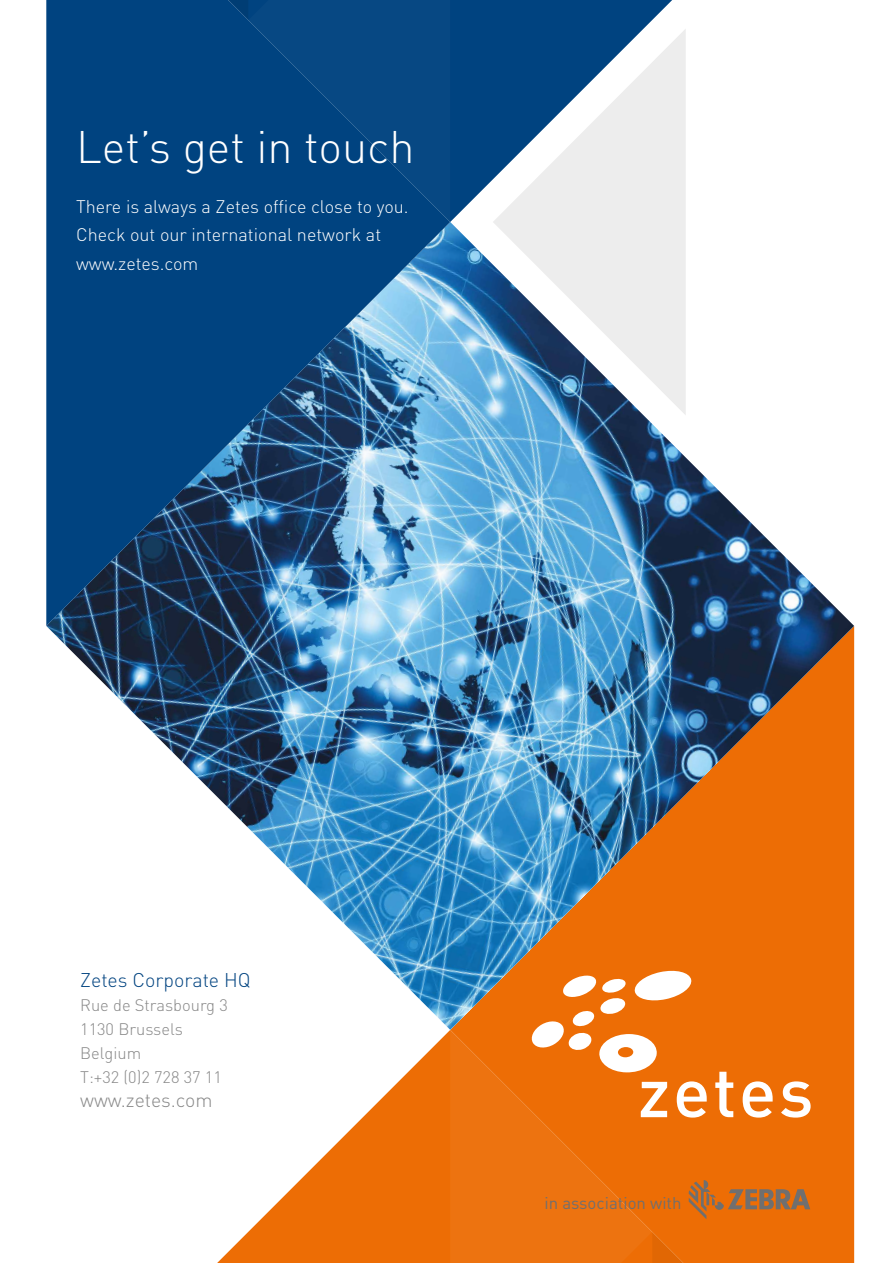
<style>
.page{position:relative;width:893px;height:1263px;background:#fff}
.page>*{position:absolute;margin:0;border:0;box-sizing:border-box;transform-origin:0 0}
.t1{font:300 45px "DIN";color:#fff}
.t2{font:300 19.65px "DIN";color:#004380}
.t3{font:300 19.5px "DIN";color:#878787}
.t4{font:300 18px/28.5px "DIN";color:#fff}
.t5{font:16.8px "DIN Pro";color:#706f6f}
.t6{font:300 16.5px/24px "DIN";color:#878787}
</style>
<div class="page">
<div style="left:683px;top:1030px;width:171px;height:202px;background:#ed6d05"></div>
<img style="left:46px;top:222px;width:808px;height:808px">
<svg style="left:46px;top:222px;width:404px;height:404px;background:#285f8f"></svg>
<svg style="left:450px;top:0;width:222px;height:222px;background:#16538b"></svg>
<div style="left:46px;top:0;width:404px;height:222px;background:#004380"></div>
<svg style="left:217px;top:1030px;width:466px;height:233px;fill:#ed6d05"></svg>
<svg style="left:450px;top:1030px;width:202px;height:233px;background:#ed700c"></svg>
<svg style="left:652px;top:1232px;width:202px;height:31px;background:#ec6c05"></svg>
<svg style="left:493px;top:29px;width:193px;height:386px;fill:#ededed"></svg>
<svg style="left:530px;top:969px;width:163px;height:104px"></svg>
<svg style="left:641px;top:1082px;width:26px;height:35px"></svg>
<svg style="left:677px;top:1081px;width:30px;height:36px"></svg>
<svg style="left:715px;top:1072px;width:18px;height:45px"></svg>
<svg style="left:743px;top:1081px;width:30px;height:36px"></svg>
<svg style="left:781px;top:1081px;width:30px;height:36px"></svg>
<svg style="left:689px;top:1180px;width:121px;height:39px;background:#c76d24"></svg>
<h1 class="t1" style="left:76px;top:119px;width:340px">Let’s get in touch</h1>
<p class="t4" style="left:76px;top:192px;width:334px">There is always a Zetes office close to you.<br>Check out our international network at www.zetes.com</p>
<p class="t2" style="left:80px;top:967px;width:172px">Zetes Corporate HQ</p>
<p class="t6" style="left:80px;top:992px;width:149px">Rue de Strasbourg 3<br>1130 Brussels<br>Belgium<br>T:+32 (0)2 728 37 11</p>
<p class="t3" style="left:80px;top:1088px;width:134px">www.zetes.com</p>
<p class="t5" style="left:544px;top:1192px;width:139px">in association with</p>
</div>
